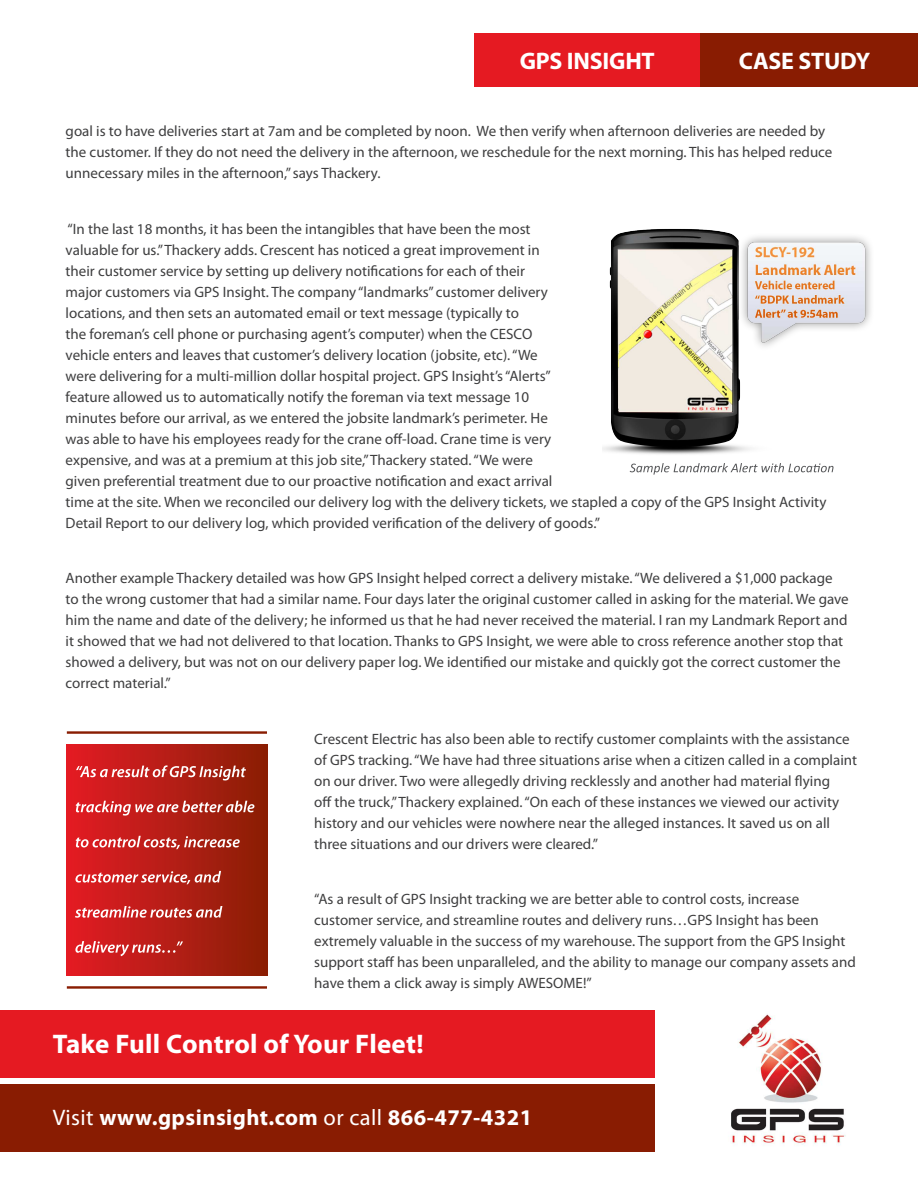
<style>
.page{position:relative;width:918px;height:1188px;background:#fff}
.page>*{position:absolute;margin:0;border:0;box-sizing:border-box;transform-origin:0 0}
.t1{font:700 27px "Myriad Pro";letter-spacing:.01em;color:#fff}
.t2{font:700 24px "Myriad Pro";letter-spacing:-.01em;color:#fff}
.t3{font:700 22.5px "Myriad Pro";letter-spacing:.02em;color:#fff}
.t4{font:15px/21px "Myriad Pro";color:#3e3e3f}
.s1{font-weight:400}
</style>
<div class="page">
<div style="left:0;top:1084px;width:655px;height:68px;background:#891c02"></div>
<div style="left:0;top:1011px;width:655px;height:67px;background:#e51a22"></div>
<div style="left:474px;top:33px;width:227px;height:53px;background:#e51a22"></div>
<div style="left:701px;top:33px;width:217px;height:53px;background:#891c02"></div>
<img style="left:731px;top:1014px;width:115px;height:131px">
<img style="left:603px;top:228px;width:268px;height:227px">
<svg style="left:630px;top:463px;width:204px;height:12px"></svg>
<div style="left:67px;top:745px;width:200px;height:230px;background:linear-gradient(to right,#e31c25,#8a1f06)"></div>
<hr style="left:67px;top:731px;width:200px;height:3px;background:#891d02">
<hr style="left:67px;top:986px;width:200px;height:3px;background:#891d02">
<svg style="left:75px;top:941px;width:108px;height:15px;background:#d34f4e"></svg>
<svg style="left:75px;top:906px;width:147px;height:12px"></svg>
<svg style="left:75px;top:871px;width:146px;height:13px;background:#d05c59"></svg>
<svg style="left:76px;top:836px;width:164px;height:13px;background:#cd5c58"></svg>
<svg style="left:76px;top:801px;width:178px;height:15px;background:#ca5953"></svg>
<svg style="left:76px;top:765px;width:170px;height:15px;background:#cb5752"></svg>
<h2 class="t2" style="left:520px;top:51px;width:136px">GPS INSIGHT</h2>
<h2 class="t2" style="left:739px;top:51px;width:133px">CASE STUDY</h2>
<p class="t4" style="left:66px;top:122px;width:768px">goal is to have deliveries start at 7am and be completed by noon. We then verify when afternoon deliveries are needed by the customer. If they do not need the delivery in the afternoon, we reschedule for the next morning. This has helped reduce unnecessary miles in the afternoon,” says Thackery.</p>
<p class="t4" style="left:66px;top:219px;width:762px">“In the last 18 months, it has been the intangibles that have been the most<br>valuable for us.” Thackery adds. Crescent has noticed a great improvement in<br>their customer service by setting up delivery notiications for each of their<br>major customers via GPS Insight. The company “landmarks” customer delivery<br>locations, and then sets an automated email or text message (typically to<br>the foreman’s cell phone or purchasing agent’s computer) when the CESCO<br>vehicle enters and leaves that customer’s delivery location (jobsite, etc). “We<br>were delivering for a multi-million dollar hospital project. GPS Insight’s “Alerts”<br>feature allowed us to automatically notify the foreman via text message 10<br>minutes before our arrival, as we entered the jobsite landmark’s perimeter. He<br>was able to have his employees ready for the crane of-load. Crane time is very<br>expensive, and was at a premium at this job site,” Thackery stated. “We were<br>given preferential treatment due to our proactive notiication and exact arrival<br>time at the site. When we reconciled our delivery log with the delivery tickets, we stapled a copy of the GPS Insight Activity Detail Report to our delivery log, which provided veriication of the delivery of goods.”</p>
<p class="t4" style="left:66px;top:569px;width:785px">Another example Thackery detailed was how GPS Insight helped correct a delivery mistake. “We delivered a $1,000 package to the wrong customer that had a similar name. Four days later the original customer called in asking for the material. We gave him the name and date of the delivery; he informed us that he had never received the material. I ran my Landmark Report and it showed that we had not delivered to that location. Thanks to GPS Insight, we were able to cross reference another stop that showed a delivery, but was not on our delivery paper log. We identiied our mistake and quickly got the correct customer the correct material.”</p>
<p class="t4" style="left:314px;top:729px;width:544px">Crescent Electric has also been able to rectify customer complaints with the assistance of GPS tracking. “We have had three situations arise when a citizen called in a complaint on our driver. Two were allegedly driving recklessly and another had material lying<br>of the truck,” Thackery explained. “On each of these instances we viewed our activity history and our vehicles were nowhere near the alleged instances. It saved us on all three situations and our drivers were cleared.”</p>
<p class="t4" style="left:314px;top:890px;width:543px">“As a result of GPS Insight tracking we are better able to control costs, increase customer service, and streamline routes and delivery runs…GPS Insight has been extremely valuable in the success of my warehouse. The support from the GPS Insight support staf has been unparalleled, and the ability to manage our company assets and have them a click away is simply AWESOME!”</p>
<h1 class="t1" style="left:53px;top:1033px;width:372px">Take Full Control of Your Fleet!</h1>
<h3 class="t3" style="left:53px;top:1109px;width:481px"><span class="s1">Visit</span> www.gpsinsight.com <span class="s1">or call</span> 866-477-4321</h3>
</div>
